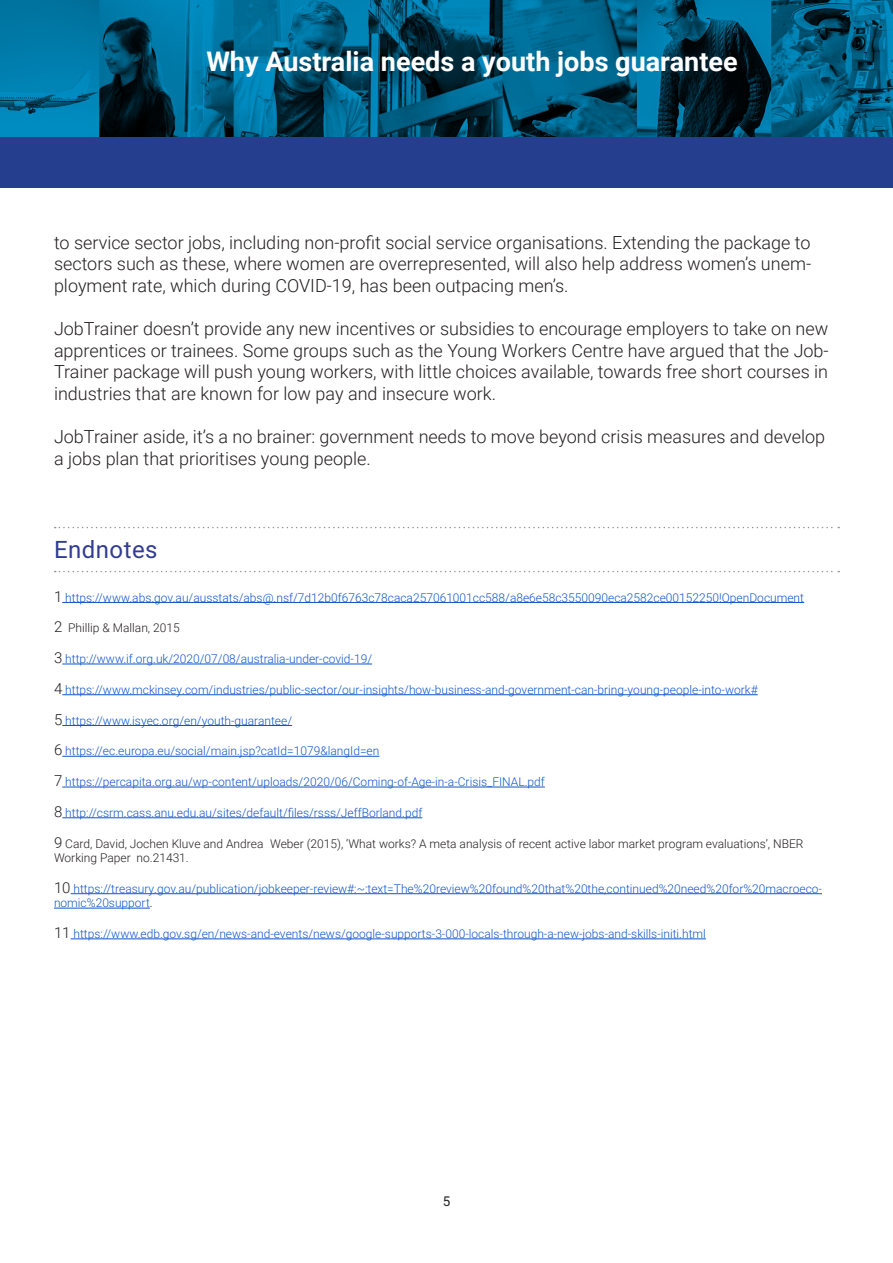
<style>
.page{position:relative;width:893px;height:1263px;background:#fff}
.page>*{position:absolute;margin:0;border:0;box-sizing:border-box;transform-origin:0 0}
.t1{font:700 27px "Roboto";color:#fff}
.Head_1{font:24px "Roboto";letter-spacing:.02em;color:#303c92}
.Body_Paragraph{font:300 18px/21.6px "Roboto";color:#231f20;text-align:justify}
.t2{font:13.5px "Roboto";color:#231f20}
.CEDA_Endnotes{font:300 12px/14.4px "Roboto";color:#15c}
.CEDA_Endnotes-2{font:300 12px/14.4px "Roboto";color:#231f20}
.s1{font-size:15px;color:#231f20}
.s2{font-size:15px}
.s3{color:#231f20}
</style>
<div class="page">
<div style="left:0;top:134px;width:893px;height:54px;background:#253f8e"></div>
<img style="left:0;top:0;width:893px;height:136px">
<svg style="left:55px;top:527px;width:784px;height:1px"></svg>
<svg style="left:55px;top:571px;width:784px;height:1px"></svg>
<hr style="left:62px;top:602px;width:742px;height:1px;background:#15c">
<hr style="left:62px;top:664px;width:310px;height:1px;background:#15c">
<hr style="left:62px;top:694px;width:696px;height:1px;background:#15c">
<hr style="left:62px;top:725px;width:230px;height:1px;background:#15c">
<hr style="left:62px;top:756px;width:317px;height:1px;background:#15c">
<hr style="left:62px;top:787px;width:483px;height:1px;background:#15c">
<hr style="left:62px;top:817px;width:360px;height:1px;background:#15c">
<hr style="left:71px;top:893px;width:751px;height:1px;background:#15c">
<hr style="left:54px;top:908px;width:96px;height:1px;background:#15c">
<hr style="left:71px;top:938px;width:635px;height:1px;background:#15c">
<h1 class="t1" style="left:206px;top:42px;width:533px">Why Australia needs a youth jobs guarantee</h1>
<p class="Body_Paragraph" style="left:54px;top:231px;width:759px">to service sector jobs, including non-profit social service organisations. Extending the package to sectors such as these, where women are overrepresented, will also help address women’s unem&shy;ployment rate, which during COVID-19, has been outpacing men’s.</p>
<p class="Body_Paragraph" style="left:54px;top:317px;width:776px">JobTrainer doesn’t provide any new incentives or subsidies to encourage employers to take on new apprentices or trainees. Some groups such as the Young Workers Centre have argued that the Job-Trainer package will push young workers, with little choices available, towards free short courses in industries that are known for low pay and insecure work.</p>
<p class="Body_Paragraph" style="left:54px;top:425px;width:773px">JobTrainer aside, it’s a no brainer: government needs to move beyond crisis measures and develop a jobs plan that prioritises young people.</p>
<p class="Head_1" style="left:54px;top:533px;width:105px">Endnotes</p>
<p class="CEDA_Endnotes" style="left:54px;top:590px;width:751px"><span class="s1">1</span> https://www.abs.gov.au/ausstats/abs@.nsf/7d12b0f6763c78caca257061001cc588/a8e6e58c3550090eca2582ce00152250!OpenDocument</p>
<p class="CEDA_Endnotes-2" style="left:54px;top:620px;width:127px"><span class="s2">2</span> Phillip &amp; Mallan, 2015</p>
<p class="CEDA_Endnotes" style="left:54px;top:651px;width:320px"><span class="s1">3</span> http://www.if.org.uk/2020/07/08/australia-under-covid-19/</p>
<p class="CEDA_Endnotes" style="left:54px;top:682px;width:705px"><span class="s1">4</span> https://www.mckinsey.com/industries/public-sector/our-insights/how-business-and-government-can-bring-young-people-into-work#</p>
<p class="CEDA_Endnotes" style="left:54px;top:713px;width:240px"><span class="s1">5</span> https://www.isyec.org/en/youth-guarantee/</p>
<p class="CEDA_Endnotes" style="left:54px;top:743px;width:327px"><span class="s1">6</span> https://ec.europa.eu/social/main.jsp?catId=1079&amp;langId=en</p>
<p class="CEDA_Endnotes" style="left:54px;top:774px;width:492px"><span class="s1">7</span> https://percapita.org.au/wp-content/uploads/2020/06/Coming-of-Age-in-a-Crisis_FINAL.pdf</p>
<p class="CEDA_Endnotes" style="left:54px;top:805px;width:370px"><span class="s1">8</span> http://csrm.cass.anu.edu.au/sites/default/files/rsss/JeffBorland.pdf</p>
<p class="CEDA_Endnotes-2" style="left:54px;top:836px;width:751px"><span class="s2">9</span> Card, David, Jochen Kluve and Andrea Weber (2015), ‘What works? A meta analysis of recent active labor market program evaluations’, NBER<br>Working Paper no.21431.</p>
<p class="CEDA_Endnotes" style="left:54px;top:881px;width:769px"><span class="s1">10</span> https://treasury.gov.au/publication/jobkeeper-review#:~:text=The%20review%20found%20that%20the,continued%20need%20for%20macroeco&shy;nomic%20support<span class="s3">.</span></p>
<p class="CEDA_Endnotes" style="left:54px;top:926px;width:653px"><span class="s1">11</span> https://www.edb.gov.sg/en/news-and-events/news/google-supports-3-000-locals-through-a-new-jobs-and-skills-initi.html</p>
<p class="t2" style="left:443px;top:1192px;width:9px">5</p>
</div>
